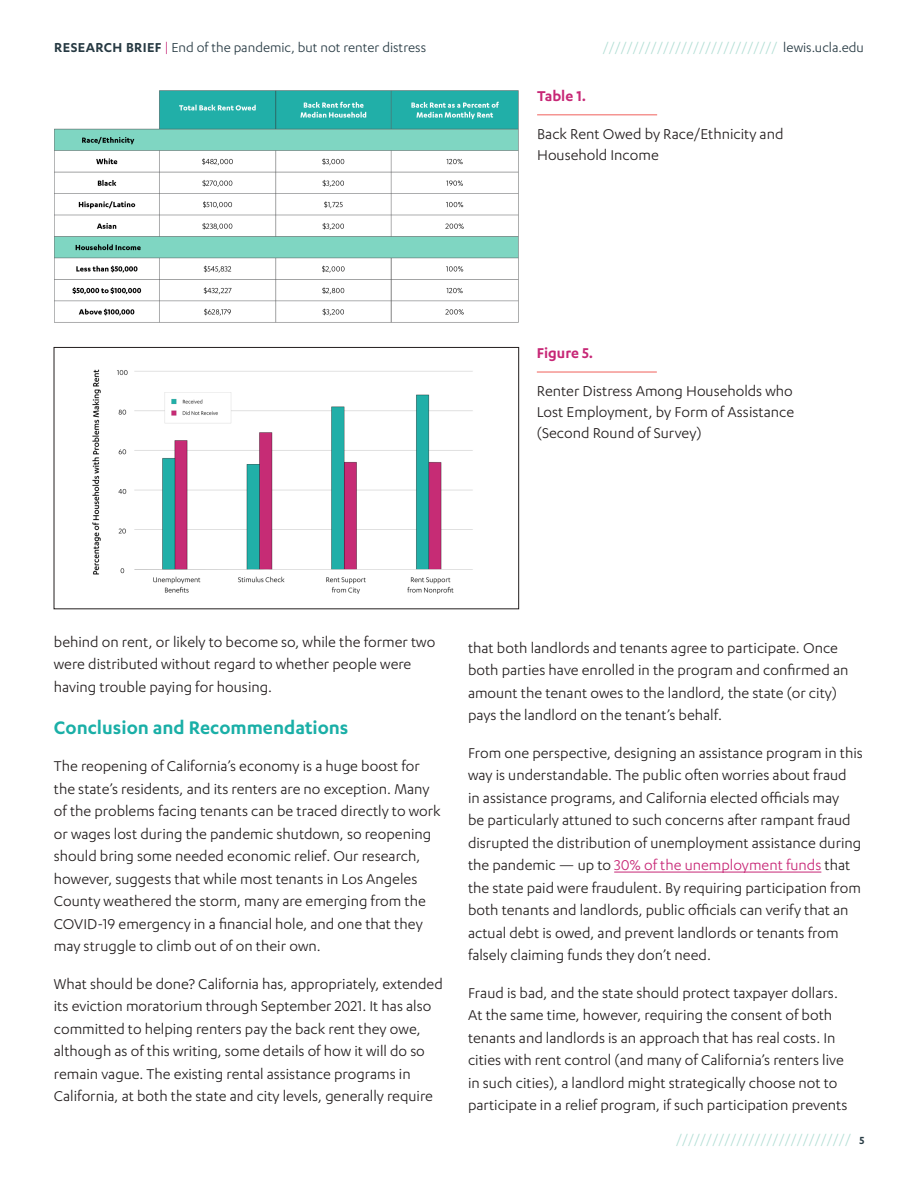
<style>
.page{position:relative;width:918px;height:1188px;background:#fff}
.page>*{position:absolute;margin:0;border:0;box-sizing:border-box;transform-origin:0 0}
.t1{font:600 21px "Karbon";color:#1aafa7}
.Body_Copy{font:16.5px/22.5px "Karbon";color:#231e1e}
.Body_Copy-2{font:600 16.5px "Karbon";color:#c72776}
.t2{font:15px "Karbon";color:#afddd3}
.Small_Page_Header{font:15px "Karbon";color:#273a43}
.s1{font-weight:600}
.s2{color:#c72776}
.s3{color:#273a43}
.s4{font-weight:600;font-size:12px;color:#273a43}
</style>
<div class="page">
<hr style="left:614px;top:872px;width:207px;height:1px;background:#c72776">
<img style="left:92px;top:369px;width:381px;height:225px">
<div style="left:54px;top:347px;width:465px;height:262px;border:1px solid #231e1e"></div>
<hr style="left:537px;top:371px;width:120px;height:2px;background:#f59592">
<img style="left:54px;top:90px;width:465px;height:233px">
<hr style="left:537px;top:114px;width:120px;height:2px;background:#f59592">
<p class="Small_Page_Header" style="left:54px;top:39px;width:373px"><span class="s1">RESEARCH BRIEF</span> <span class="s2">|</span> End of the pandemic, but not renter distress</p>
<p class="Body_Copy-2" style="left:537px;top:87px;width:50px">Table 1.</p>
<p class="t2" style="left:603px;top:39px;width:263px">///////////////////////////// <span class="s3">lewis.ucla.edu</span></p>
<p class="Body_Copy" style="left:537px;top:123px;width:248px;line-height:21px">Back Rent Owed by Race/Ethnicity and<br>Household Income</p>
<p class="Body_Copy-2" style="left:537px;top:344px;width:58px">Figure 5.</p>
<p class="Body_Copy" style="left:537px;top:380px;width:259px;line-height:21px;text-align:justify">Renter Distress Among Households who Lost Employment, by Form of Assistance (Second Round of Survey)</p>
<p class="Body_Copy" style="left:54px;top:630px;width:383px">behind on rent, or likely to become so, while the former two were distributed without regard to whether people were having trouble paying for housing.</p>
<p class="t1" style="left:54px;top:715px;width:296px">Conclusion and Recommendations</p>
<p class="Body_Copy" style="left:54px;top:754px;width:389px">The reopening of California’s economy is a huge boost for the state’s residents, and its renters are no exception. Many of the problems facing tenants can be traced directly to work or wages lost during the pandemic shutdown, so reopening should bring some needed economic relief. Our research, however, suggests that while most tenants in Los Angeles County weathered the storm, many are emerging from the COVID-19 emergency in a financial hole, and one that they may struggle to climb out of on their own.</p>
<p class="Body_Copy" style="left:54px;top:972px;width:391px">What should be done? California has, appropriately, extended its eviction moratorium through September 2021. It has also committed to helping renters pay the back rent they owe, although as of this writing, some details of how it will do so remain vague. The existing rental assistance programs in California, at both the state and city levels, generally require</p>
<p class="Body_Copy" style="left:468px;top:636px;width:382px">that both landlords and tenants agree to participate. Once both parties have enrolled in the program and confirmed an amount the tenant owes to the landlord, the state (or city) pays the landlord on the tenant’s behalf.</p>
<p class="Body_Copy" style="left:468px;top:741px;width:396px">From one perspective, designing an assistance program in this way is understandable. The public often worries about fraud<br>in assistance programs, and California elected officials may<br>be particularly attuned to such concerns after rampant fraud disrupted the distribution of unemployment assistance during the pandemic — up to <span class="s2">30% of the unemployment funds</span> that the state paid were fraudulent. By requiring participation from both tenants and landlords, public officials can verify that an actual debt is owed, and prevent landlords or tenants from falsely claiming funds they don’t need.</p>
<p class="Body_Copy" style="left:468px;top:981px;width:381px">Fraud is bad, and the state should protect taxpayer dollars.<br>At the same time, however, requiring the consent of both tenants and landlords is an approach that has real costs. In cities with rent control (and many of California’s renters live in such cities), a landlord might strategically choose not to participate in a relief program, if such participation prevents</p>
<p class="t2" style="left:676px;top:1131px;width:190px">///////////////////////////// <span class="s4">5</span></p>
</div>
